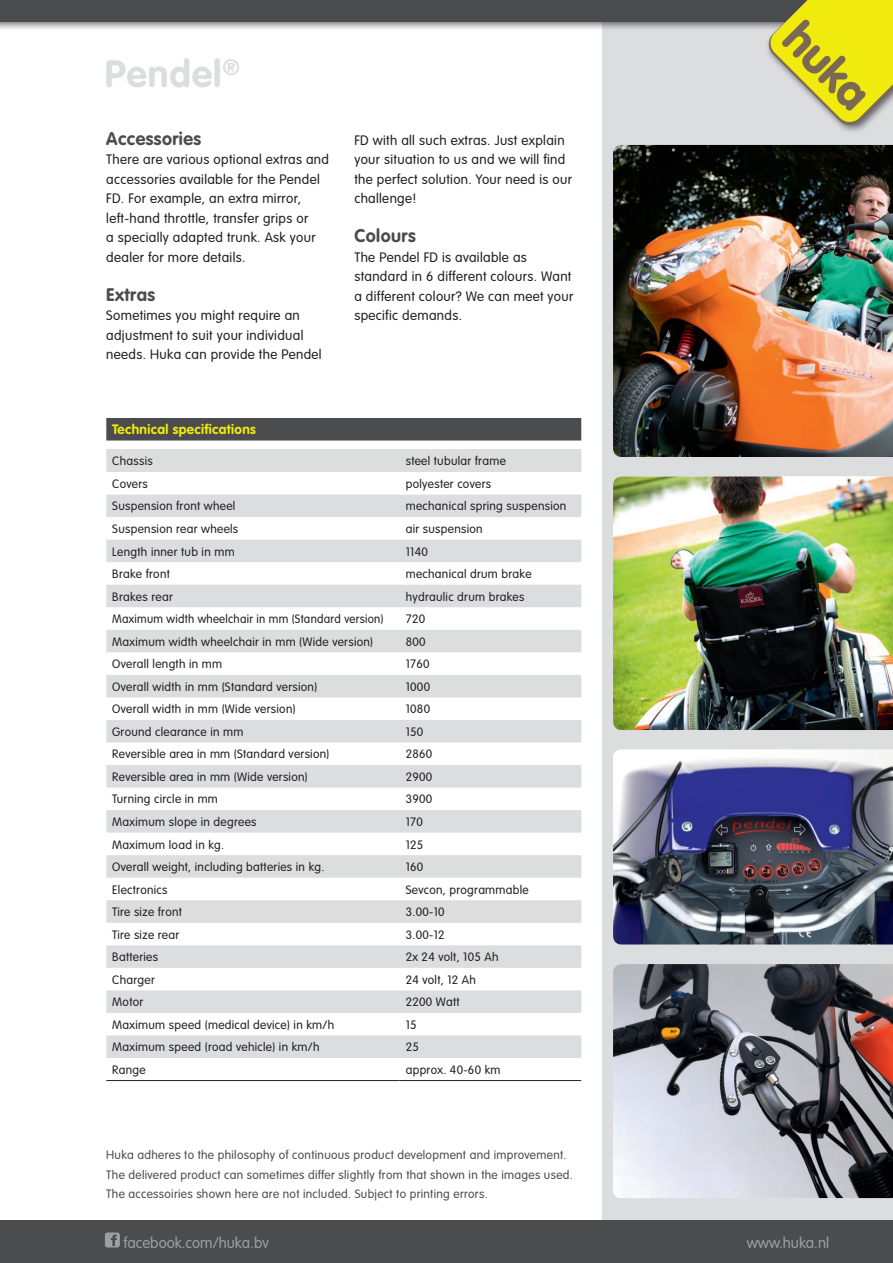
<style>
.page{position:relative;width:893px;height:1263px;background:#fff}
.page>*{position:absolute;margin:0;border:0;box-sizing:border-box;transform-origin:0 0}
.t1{font:700 37.5px "VAG Rounded Std";letter-spacing:.025em;color:#dcdddf}
.t2{font:700 18px "VAG Rounded Std";letter-spacing:.025em;color:#4b4c4d}
.t3{font:300 15px "VAG Rounded Std";color:#9d9fa2}
.t4{font:300 13.5px/19.5px "VAG Rounded Std";letter-spacing:.025em;color:#231f20}
.t5{font:700 13.5px "VAG Rounded Std";letter-spacing:.025em;color:#f0ea0d}
.t6{font:300 12px "VAG Rounded Std";letter-spacing:.025em;color:#231f20}
.t7{font:300 12px/19.5px "VAG Rounded Std";letter-spacing:.025em;color:#4b4c4d}
.t8{font:300 12px "VAG Rounded Std";letter-spacing:.025em;color:#231f20;scale:.96 1}
</style>
<div class="page">
<div style="left:602px;top:19px;width:291px;height:1221px;background:#dcdddf"></div>
<div style="left:0;top:0;width:893px;height:31px;background:#231f20;opacity:.65"></div>
<div style="left:0;top:0;width:893px;height:21px;background:#4b4c4d"></div>
<div style="left:765px;top:0;width:128px;height:134px;background:#231f20;opacity:.65"></div>
<svg style="left:769px;top:0;width:124px;height:124px"></svg>
<div style="left:0;top:1220px;width:893px;height:43px;background:#4b4c4d"></div>
<svg style="left:105px;top:1232px;width:15px;height:15px"></svg>
<img style="left:613px;top:145px;width:280px;height:312px">
<img style="left:613px;top:476px;width:280px;height:254px">
<img style="left:613px;top:964px;width:280px;height:234px">
<img style="left:613px;top:749px;width:280px;height:195px">
<div style="left:106px;top:418px;width:475px;height:22px;background:#4b4c4d"></div>
<svg style="left:106px;top:449px;width:475px;height:609px;fill:#dfe0e2"></svg>
<hr style="left:106px;top:1080px;width:294px;height:1px;background:#231f20">
<hr style="left:400px;top:1080px;width:181px;height:1px;background:#231f20">
<h1 class="t1" style="left:105px;top:52px;width:136px">Pendel<sup>®</sup></h1>
<h2 class="t2" style="left:106px;top:128px;width:96px">Accessories</h2>
<p class="t4" style="left:106px;top:150px;width:224px">There are various optional extras and accessories available for the Pendel FD. For example, an extra mirror, left-hand throttle, transfer grips or<br>a specially adapted trunk. Ask your dealer for more details.</p>
<h2 class="t2" style="left:106px;top:284px;width:50px">Extras</h2>
<p class="t4" style="left:106px;top:306px;width:217px">Sometimes you might require an adjustment to suit your individual needs. Huka can provide the Pendel</p>
<p class="t4" style="left:354px;top:131px;width:219px">FD with all such extras. Just explain your situation to us and we will find the perfect solution. Your need is our challenge!</p>
<h2 class="t2" style="left:354px;top:226px;width:63px">Colours</h2>
<p class="t4" style="left:354px;top:248px;width:221px">The Pendel FD is available as standard in 6 different colours. Want a different colour? We can meet your specific demands.</p>
<p class="t5" style="left:112px;top:422px;width:145px">Technical specifications</p>
<p class="t6" style="left:112px;top:454px;width:42px">Chassis</p>
<p class="t6" style="left:406px;top:454px;width:102px">steel tubular frame</p>
<p class="t6" style="left:112px;top:477px;width:37px">Covers</p>
<p class="t6" style="left:406px;top:477px;width:87px">polyester covers</p>
<p class="t6" style="left:112px;top:499px;width:125px">Suspension front wheel</p>
<p class="t6" style="left:406px;top:499px;width:162px">mechanical spring suspension</p>
<p class="t6" style="left:112px;top:522px;width:127px">Suspension rear wheels</p>
<p class="t6" style="left:406px;top:522px;width:78px">air suspension</p>
<p class="t6" style="left:112px;top:544px;width:124px">Length inner tub in mm</p>
<p class="t6" style="left:406px;top:544px;width:24px">1140</p>
<p class="t6" style="left:112px;top:567px;width:59px">Brake front</p>
<p class="t6" style="left:406px;top:567px;width:127px">mechanical drum brake</p>
<p class="t6" style="left:112px;top:589px;width:62px">Brakes rear</p>
<p class="t6" style="left:406px;top:589px;width:120px">hydraulic drum brakes</p>
<p class="t8" style="left:112px;top:612px;width:284px">Maximum width wheelchair in mm (Standard version)</p>
<p class="t6" style="left:406px;top:612px;width:21px">720</p>
<p class="t6" style="left:112px;top:635px;width:262px">Maximum width wheelchair in mm (Wide version)</p>
<p class="t6" style="left:406px;top:635px;width:21px">800</p>
<p class="t6" style="left:112px;top:657px;width:111px">Overall length in mm</p>
<p class="t6" style="left:406px;top:657px;width:25px">1760</p>
<p class="t6" style="left:112px;top:680px;width:206px">Overall width in mm (Standard version)</p>
<p class="t6" style="left:406px;top:680px;width:26px">1000</p>
<p class="t6" style="left:112px;top:702px;width:185px">Overall width in mm (Wide version)</p>
<p class="t6" style="left:406px;top:702px;width:26px">1080</p>
<p class="t6" style="left:112px;top:725px;width:133px">Ground clearance in mm</p>
<p class="t6" style="left:406px;top:725px;width:19px">150</p>
<p class="t6" style="left:112px;top:747px;width:219px">Reversible area in mm (Standard version)</p>
<p class="t6" style="left:406px;top:747px;width:28px">2860</p>
<p class="t6" style="left:112px;top:770px;width:197px">Reversible area in mm (Wide version)</p>
<p class="t6" style="left:406px;top:770px;width:28px">2900</p>
<p class="t6" style="left:112px;top:792px;width:107px">Turning circle in mm</p>
<p class="t6" style="left:406px;top:792px;width:28px">3900</p>
<p class="t6" style="left:112px;top:815px;width:146px">Maximum slope in degrees</p>
<p class="t6" style="left:406px;top:815px;width:19px">170</p>
<p class="t6" style="left:112px;top:837px;width:113px">Maximum load in kg.</p>
<p class="t6" style="left:406px;top:837px;width:19px">125</p>
<p class="t6" style="left:112px;top:860px;width:214px">Overall weight, including batteries in kg.</p>
<p class="t6" style="left:406px;top:860px;width:19px">160</p>
<p class="t6" style="left:112px;top:882px;width:57px">Electronics</p>
<p class="t6" style="left:406px;top:882px;width:125px">Sevcon, programmable</p>
<p class="t6" style="left:112px;top:905px;width:71px">Tire size front</p>
<p class="t6" style="left:406px;top:905px;width:40px">3.00-10</p>
<p class="t6" style="left:112px;top:928px;width:68px">Tire size rear</p>
<p class="t6" style="left:406px;top:928px;width:40px">3.00-12</p>
<p class="t6" style="left:112px;top:950px;width:47px">Batteries</p>
<p class="t6" style="left:406px;top:950px;width:94px">2x 24 volt, 105 Ah</p>
<p class="t6" style="left:112px;top:973px;width:44px">Charger</p>
<p class="t6" style="left:406px;top:973px;width:72px">24 volt, 12 Ah</p>
<p class="t6" style="left:112px;top:995px;width:33px">Motor</p>
<p class="t6" style="left:406px;top:995px;width:55px">2200 Watt</p>
<p class="t6" style="left:112px;top:1018px;width:223px">Maximum speed (medical device) in km/h</p>
<p class="t6" style="left:406px;top:1018px;width:12px">15</p>
<p class="t6" style="left:112px;top:1040px;width:209px">Maximum speed (road vehicle) in km/h</p>
<p class="t6" style="left:406px;top:1040px;width:15px">25</p>
<p class="t6" style="left:112px;top:1063px;width:35px">Range</p>
<p class="t6" style="left:406px;top:1063px;width:96px">approx. 40-60 km</p>
<p class="t7" style="left:106px;top:1145px;width:468px">Huka adheres to the philosophy of continuous product development and improvement.<br>The delivered product can sometimes differ slightly from that shown in the images used.<br>The accessoiries shown here are not included. Subject to printing errors.</p>
<p class="t3" style="left:124px;top:1234px;width:147px">facebook.com/huka.bv</p>
<p class="t3" style="left:747px;top:1234px;width:84px">www.huka.nl</p>
</div>
